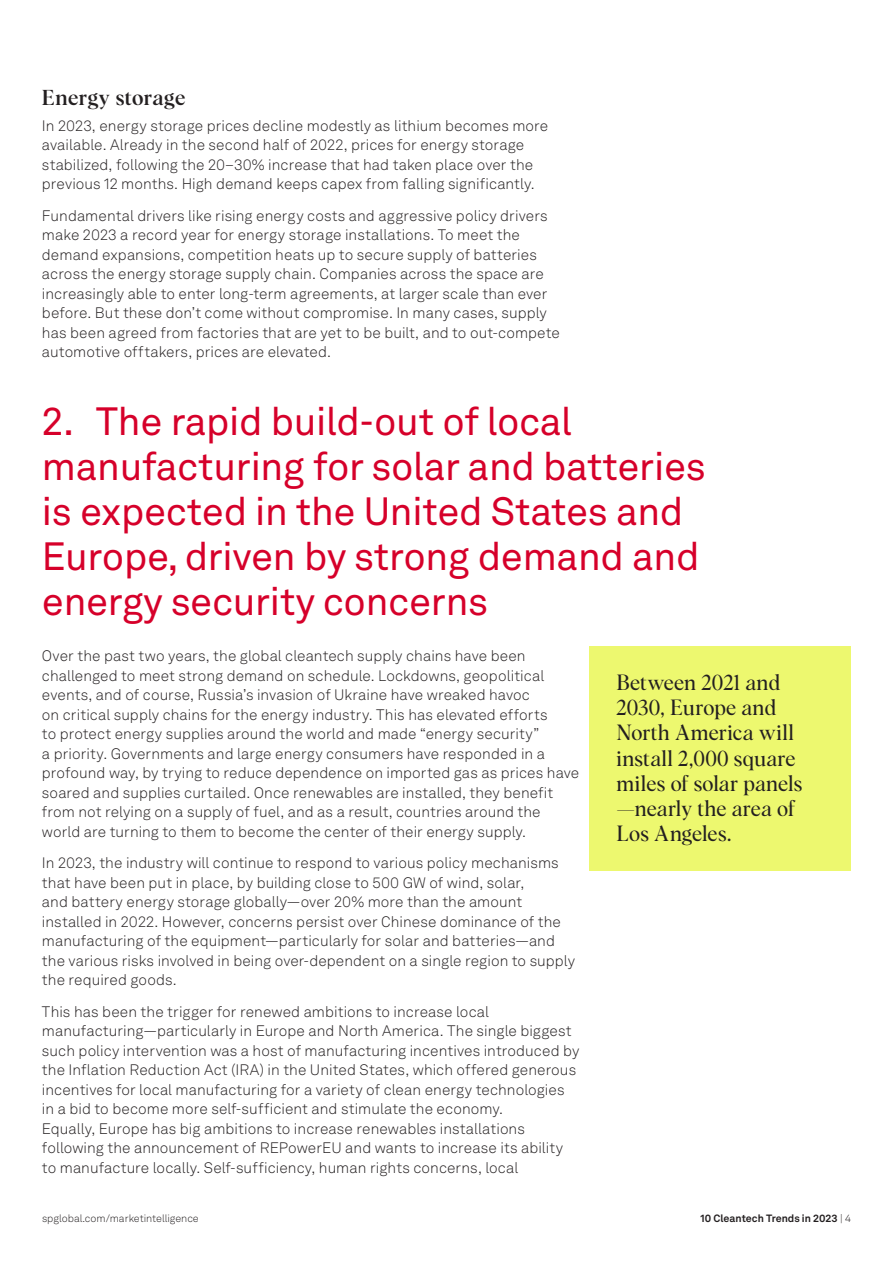
<style>
.page{position:relative;width:893px;height:1263px;background:#fff}
.page>*{position:absolute;margin:0;border:0;box-sizing:border-box;transform-origin:0 0}
.t1{font:39px/45px "Akkurat LL";letter-spacing:-.01em;color:#d6002a}
.t2{font:21px/25.2px "Albra";color:#231f20}
.t3{font:500 21px "Albra";letter-spacing:.01em;color:#231f20}
.t4{font:300 15px/19.5px "Akkurat LL";letter-spacing:.005em;color:#231f20}
.t5{font:300 10.5px "Akkurat LL";color:#231f20}
.t6{font:700 10.5px "Akkurat LL";color:#231f20}
.s1{font-weight:300}
</style>
<div class="page">
<div style="left:589px;top:646px;width:262px;height:225px;background:#edf86f"></div>
<h2 class="t3" style="left:42px;top:83px;width:145px">Energy storage</h2>
<p class="t4" style="left:42px;top:115px;width:508px">In 2023, energy storage prices decline modestly as lithium becomes more available. Already in the second half of 2022, prices for energy storage stabilized, following the 20–30% increase that had taken place over the previous 12 months. High demand keeps capex from falling significantly.</p>
<p class="t4" style="left:42px;top:205px;width:519px">Fundamental drivers like rising energy costs and aggressive policy drivers make 2023 a record year for energy storage installations. To meet the demand expansions, competition heats up to secure supply of batteries across the energy storage supply chain. Companies across the space are increasingly able to enter long-term agreements, at larger scale than ever before. But these don’t come without compromise. In many cases, supply has been agreed from factories that are yet to be built, and to out-compete automotive offtakers, prices are elevated.</p>
<h1 class="t1" style="left:42px;top:397px;width:665px">2. The rapid build-out of local manufacturing for solar and batteries is expected in the United States and Europe, driven by strong demand and energy security concerns</h1>
<p class="t4" style="left:42px;top:646px;width:539px">Over the past two years, the global cleantech supply chains have been challenged to meet strong demand on schedule. Lockdowns, geopolitical events, and of course, Russia’s invasion of Ukraine have wreaked havoc<br>on critical supply chains for the energy industry. This has elevated efforts<br>to protect energy supplies around the world and made “energy security”<br>a priority. Governments and large energy consumers have responded in a profound way, by trying to reduce dependence on imported gas as prices have soared and supplies curtailed. Once renewables are installed, they benefit from not relying on a supply of fuel, and as a result, countries around the world are turning to them to become the center of their energy supply.</p>
<p class="t4" style="left:42px;top:853px;width:535px">In 2023, the industry will continue to respond to various policy mechanisms that have been put in place, by building close to 500 GW of wind, solar,<br>and battery energy storage globally—over 20% more than the amount installed in 2022. However, concerns persist over Chinese dominance of the manufacturing of the equipment—particularly for solar and batteries—and the various risks involved in being over-dependent on a single region to supply the required goods.</p>
<p class="t4" style="left:42px;top:1001px;width:539px">This has been the trigger for renewed ambitions to increase local manufacturing—particularly in Europe and North America. The single biggest such policy intervention was a host of manufacturing incentives introduced by the Inflation Reduction Act (IRA) in the United States, which offered generous incentives for local manufacturing for a variety of clean energy technologies in a bid to become more self-sufficient and stimulate the economy.<br>Equally, Europe has big ambitions to increase renewables installations following the announcement of REPowerEU and wants to increase its ability to manufacture locally. Self-sufficiency, human rights concerns, local</p>
<h2 class="t2" style="left:616px;top:668px;width:188px">Between 2021 and<br>2030, Europe and<br>North America will install 2,000 square miles of solar panels —nearly the area of<br>Los Angeles.</h2>
<p class="t5" style="left:42px;top:1210px;width:158px">spglobal.com/marketintelligence</p>
<p class="t6" style="left:701px;top:1210px;width:152px">10 Cleantech Trends in 2023 <span class="s1">| 4</span></p>
</div>
